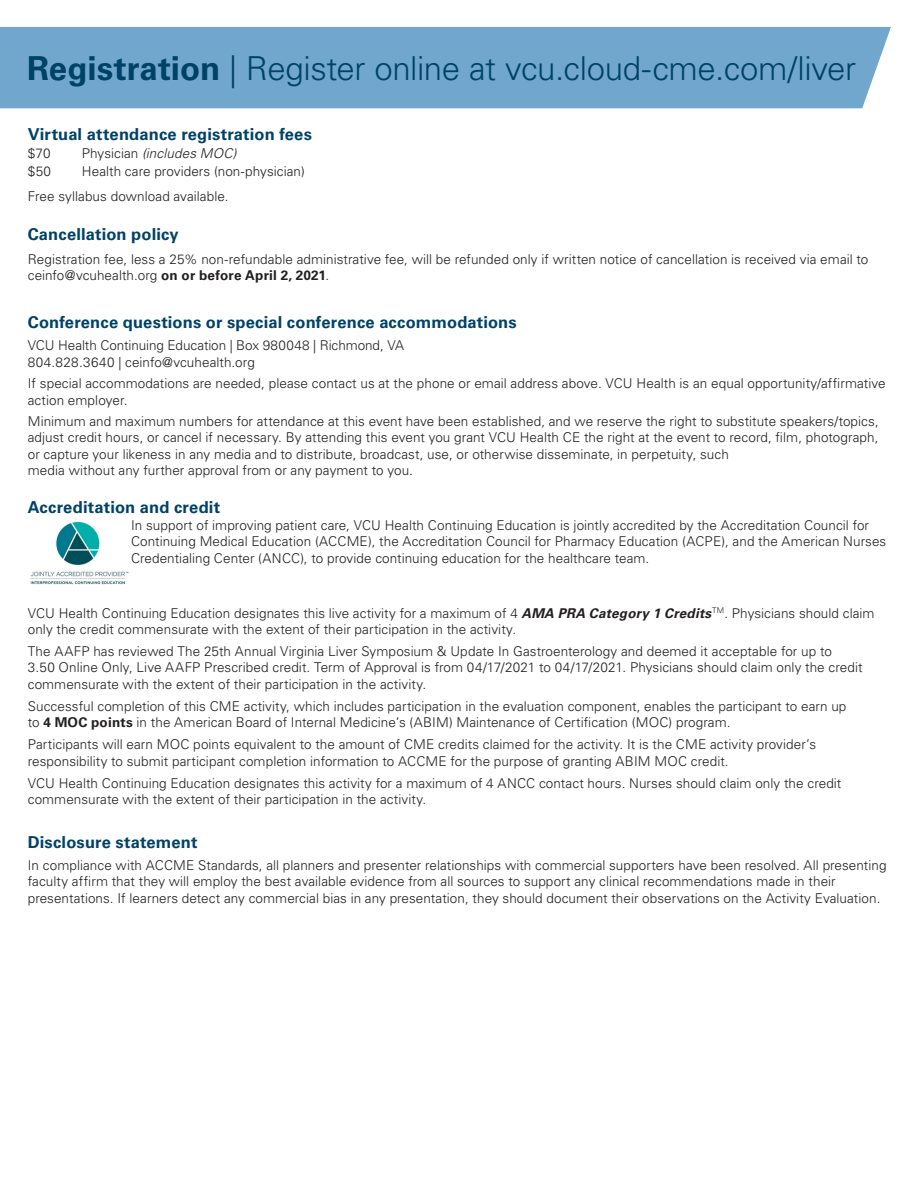
<style>
.page{position:relative;width:918px;height:1188px;background:#fff}
.page>*{position:absolute;margin:0;border:0;box-sizing:border-box;transform-origin:0 0}
.Body_copy_10_14{font:300 33px "Univers LT Std";letter-spacing:-.015em;color:#004267}
.Body_copy_10_14-2{font:700 16.5px "Univers LT Std";letter-spacing:.01em;color:#004267}
.Body_copy_sub-head_1{font:700 16.5px "Univers LT Std";letter-spacing:.01em;color:#004267}
.Body_copy_sub-head_1-2{font:300 13.5px/16.5px "Univers LT Std";letter-spacing:.005em;color:#231f20}
.Body_copy_10_14-3{font:300 13.5px/16.5px "Univers LT Std";letter-spacing:.005em;color:#231f20}
.Body_copy_10_14-4{font:italic 300 13.5px "Univers LT Std";letter-spacing:.01em;color:#231f20}
.s1{font-weight:700}
.s2{font-style:normal}
.s3{font-weight:700;font-style:italic}
</style>
<div class="page">
<div style="left:0;top:27px;width:891px;height:81px;background:#71a7cc"></div>
<img style="left:30px;top:521px;width:99px;height:64px">
<p class="Body_copy_10_14" style="left:27px;top:48px;width:831px"><span class="s1">Registration</span> | Register online at vcu.cloud-cme.com/liver</p>
<p class="Body_copy_10_14-2" style="left:28px;top:124px;width:286px">Virtual attendance registration fees</p>
<p class="Body_copy_10_14-3" style="left:28px;top:145px;width:24px">$70</p>
<p class="Body_copy_10_14-4" style="left:82px;top:145px;width:156px"><span class="s2">Physician</span> (includes MOC)</p>
<p class="Body_copy_10_14-3" style="left:28px;top:163px;width:25px">$50</p>
<p class="Body_copy_10_14-3" style="left:82px;top:163px;width:225px">Health care providers (non-physician)</p>
<p class="Body_copy_10_14-3" style="left:28px;top:188px;width:202px">Free syllabus download available.</p>
<p class="Body_copy_10_14-2" style="left:28px;top:225px;width:152px">Cancellation policy</p>
<p class="Body_copy_10_14-3" style="left:28px;top:251px;width:842px">Registration fee, less a 25% non-refundable administrative fee, will be refunded only if written notice of cancellation is received via email to ceinfo@vcuhealth.org <span class="s1">on or before April 2, 2021</span>.</p>
<p class="Body_copy_sub-head_1" style="left:28px;top:313px;width:491px">Conference questions or special conference accommodations</p>
<p class="Body_copy_sub-head_1-2" style="left:28px;top:337px;width:378px">VCU Health Continuing Education | Box 980048 | Richmond, VA<br>804.828.3640 | ceinfo@vcuhealth.org</p>
<p class="Body_copy_sub-head_1-2" style="left:28px;top:376px;width:859px">If special accommodations are needed, please contact us at the phone or email address above. VCU Health is an equal opportunity/affirmative action employer.</p>
<p class="Body_copy_sub-head_1-2" style="left:28px;top:413px;width:853px">Minimum and maximum numbers for attendance at this event have been established, and we reserve the right to substitute speakers/topics, adjust credit hours, or cancel if necessary. By attending this event you grant VCU Health CE the right at the event to record, film, photograph, or capture your likeness in any media and to distribute, broadcast, use, or otherwise disseminate, in perpetuity, such<br>media without any further approval from or any payment to you.</p>
<p class="Body_copy_10_14-2" style="left:28px;top:498px;width:194px">Accreditation and credit</p>
<p class="Body_copy_10_14-3" style="left:131px;top:517px;width:757px">In support of improving patient care, VCU Health Continuing Education is jointly accredited by the Accreditation Council for<br>Continuing Medical Education (ACCME), the Accreditation Council for Pharmacy Education (ACPE), and the American Nurses<br>Credentialing Center (ANCC), to provide continuing education for the healthcare team.</p>
<p class="Body_copy_sub-head_1-2" style="left:28px;top:605px;width:848px">VCU Health Continuing Education designates this live activity for a maximum of 4 <span class="s3">AMA PRA Category 1 Credits</span><sup>TM</sup>. Physicians should claim only the credit commensurate with the extent of their participation in the activity.</p>
<p class="Body_copy_sub-head_1-2" style="left:28px;top:643px;width:836px">The AAFP has reviewed The 25th Annual Virginia Liver Symposium &amp; Update In Gastroenterology and deemed it acceptable for up to<br>3.50 Online Only, Live AAFP Prescribed credit. Term of Approval is from 04/17/2021 to 04/17/2021. Physicians should claim only the credit commensurate with the extent of their participation in the activity.</p>
<p class="Body_copy_sub-head_1-2" style="left:28px;top:698px;width:820px">Successful completion of this CME activity, which includes participation in the evaluation component, enables the participant to earn up to <span class="s1">4 MOC points</span> in the American Board of Internal Medicine’s (ABIM) Maintenance of Certification (MOC) program.</p>
<p class="Body_copy_sub-head_1-2" style="left:28px;top:736px;width:790px">Participants will earn MOC points equivalent to the amount of CME credits claimed for the activity. It is the CME activity provider’s responsibility to submit participant completion information to ACCME for the purpose of granting ABIM MOC credit.</p>
<p class="Body_copy_sub-head_1-2" style="left:28px;top:775px;width:815px">VCU Health Continuing Education designates this activity for a maximum of 4 ANCC contact hours. Nurses should claim only the credit commensurate with the extent of their participation in the activity.</p>
<p class="Body_copy_sub-head_1" style="left:28px;top:832px;width:171px">Disclosure statement</p>
<p class="Body_copy_sub-head_1-2" style="left:28px;top:857px;width:860px">In compliance with ACCME Standards, all planners and presenter relationships with commercial supporters have been resolved. All presenting faculty affirm that they will employ the best available evidence from all sources to support any clinical recommendations made in their presentations. If learners detect any commercial bias in any presentation, they should document their observations on the Activity Evaluation.</p>
</div>
